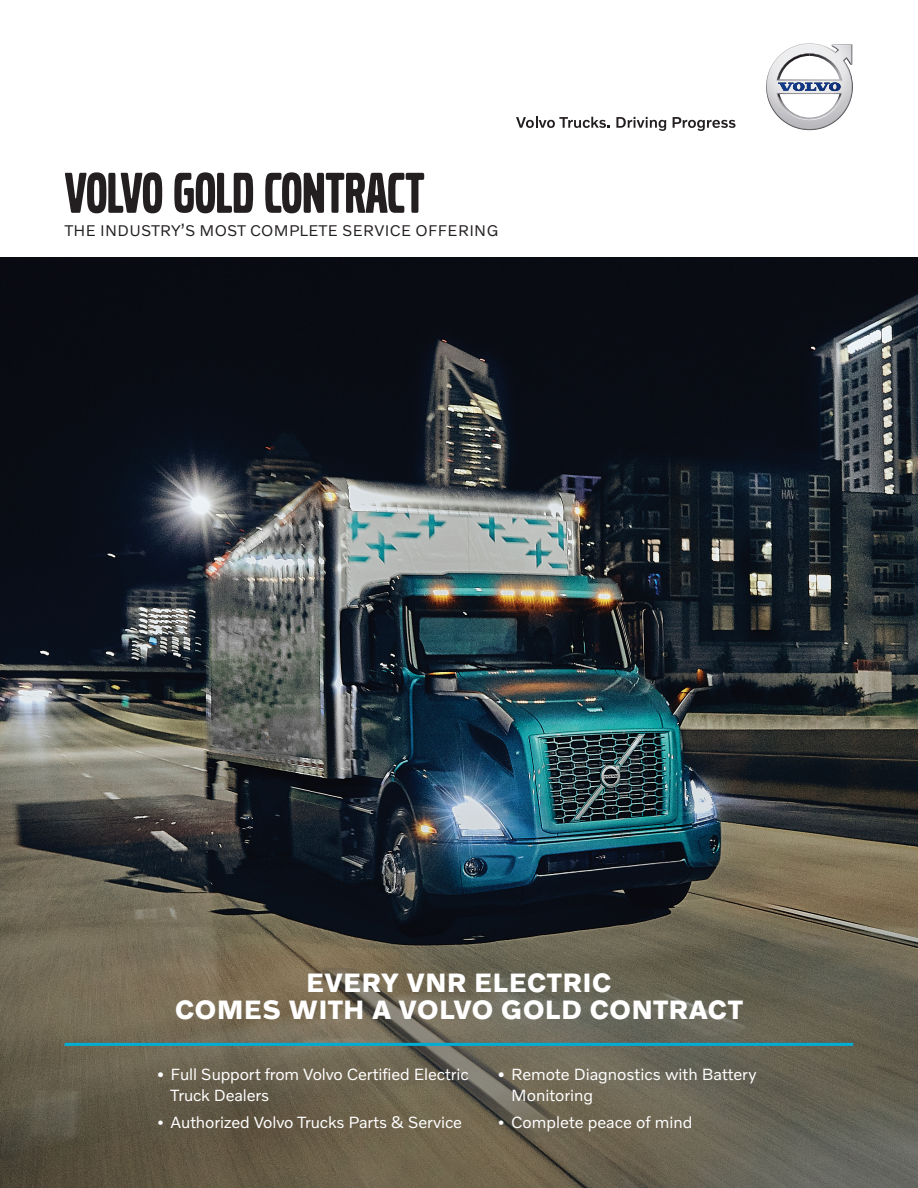
<style>
.page{position:relative;width:918px;height:1188px;background:#fff}
.page>*{position:absolute;margin:0;border:0;box-sizing:border-box;transform-origin:0 0}
.t1{font:60px "Volvo Broad Pro";letter-spacing:-.01em;color:#231f20}
.t2{font:700 27px/27px "Volvo Novum";letter-spacing:.03em;color:#fff;text-align:center}
.t3{font:16.5px/21px "Volvo Novum";letter-spacing:-.01em;color:#fff}
.t4{font:15.75px "Volvo Novum";letter-spacing:.02em;color:#231f20}
.s1{font-weight:500}
</style>
<div class="page">
<svg style="left:766px;top:43px;width:87px;height:87px"></svg>
<svg style="left:516px;top:117px;width:94px;height:11px"></svg>
<svg style="left:616px;top:117px;width:50px;height:14px"></svg>
<svg style="left:673px;top:117px;width:63px;height:14px"></svg>
<img style="left:0;top:257px;width:918px;height:931px">
<hr style="left:65px;top:1043px;width:788px;height:3px;background:#00aed5">
<h1 class="t1" style="left:65px;top:165px;width:361px">VOLVO GOLD CONTRACT</h1>
<p class="t4" style="left:65px;top:220px;width:435px">THE INDUSTRY’S MOST COMPLETE SERVICE OFFERING</p>
<h2 class="t2" style="left:175px;top:968px;width:569px">EVERY VNR ELECTRIC<br>COMES WITH A VOLVO GOLD CONTRACT</h2>
<p class="t3" style="left:171px;top:1063px;width:300px;text-indent:-13px"><span class="s1">•</span> Full Support from Volvo Certified Electric<br>Truck Dealers</p>
<p class="t3" style="left:157px;top:1112px;width:307px">• Authorized Volvo Trucks Parts &amp; Service</p>
<p class="t3" style="left:511px;top:1063px;width:247px;text-indent:-13px"><span class="s1">•</span> Remote Diagnostics with Battery<br>Monitoring</p>
<p class="t3" style="left:498px;top:1112px;width:196px">• Complete peace of mind</p>
</div>
